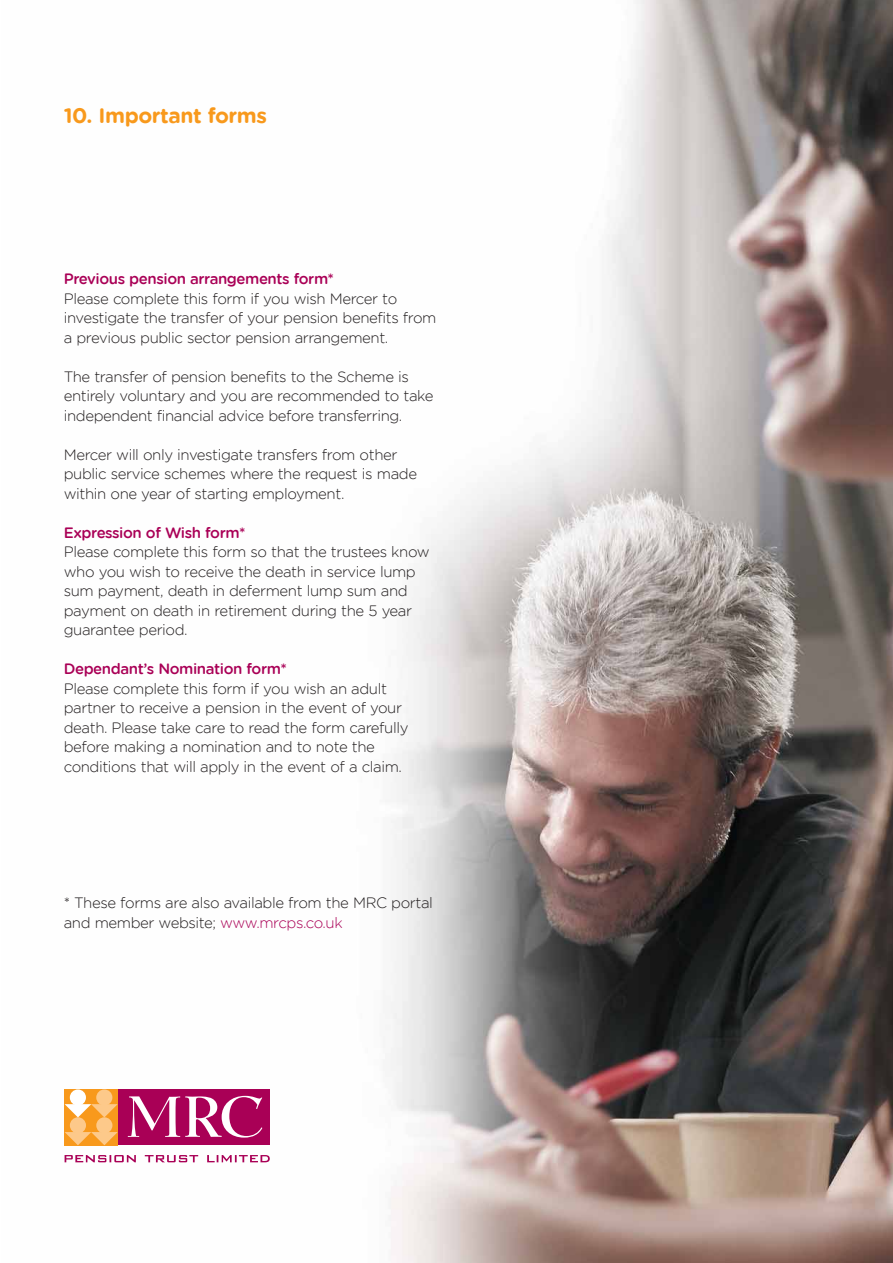
<style>
.page{position:relative;width:893px;height:1263px;background:#fff}
.page>*{position:absolute;margin:0;border:0;box-sizing:border-box;transform-origin:0 0}
.t1{font:700 21px "Gotham Rounded";letter-spacing:-.02em;color:#f8991c}
.t2{font:300 15px/19.5px "Gotham Rounded";letter-spacing:-.03em;color:#231f20}
.t3{font:500 15px "Gotham Rounded";letter-spacing:-.03em;color:#a90056}
.s1{color:#a90056}
</style>
<div class="page">
<img style="left:64px;top:0;width:829px;height:1262px">
<svg style="left:65px;top:1155px;width:205px;height:7px"></svg>
<div style="left:118px;top:1089px;width:152px;height:56px;background:#a90056"></div>
<svg style="left:65px;top:1089px;width:53px;height:56px;background:#fab761"></svg>
<svg style="left:128px;top:1096px;width:134px;height:41px"></svg>
<h1 class="t1" style="left:64px;top:107px;width:205px">10. Important forms</h1>
<p class="t3" style="left:64px;top:273px;width:272px">Previous pension arrangements form*</p>
<p class="t2" style="left:64px;top:290px;width:374px">Please complete this form if you wish Mercer to investigate the transfer of your pension benefits from a previous public sector pension arrangement.</p>
<p class="t2" style="left:64px;top:368px;width:371px">The transfer of pension benefits to the Scheme is entirely voluntary and you are recommended to take independent financial advice before transferring.</p>
<p class="t2" style="left:64px;top:446px;width:355px">Mercer will only investigate transfers from other public service schemes where the request is made within one year of starting employment.</p>
<p class="t3" style="left:64px;top:526px;width:183px">Expression of Wish form*</p>
<p class="t2" style="left:64px;top:543px;width:367px">Please complete this form so that the trustees know who you wish to receive the death in service lump sum payment, death in deferment lump sum and payment on death in retirement during the 5 year guarantee period.</p>
<p class="t3" style="left:64px;top:663px;width:225px">Dependant’s Nomination form*</p>
<p class="t2" style="left:64px;top:680px;width:346px">Please complete this form if you wish an adult partner to receive a pension in the event of your death. Please take care to read the form carefully before making a nomination and to note the conditions that will apply in the event of a claim.</p>
<p class="t2" style="left:64px;top:894px;width:371px">* These forms are also available from the MRC portal and member website; <span class="s1">www.mrcps.co.uk</span></p>
</div>
